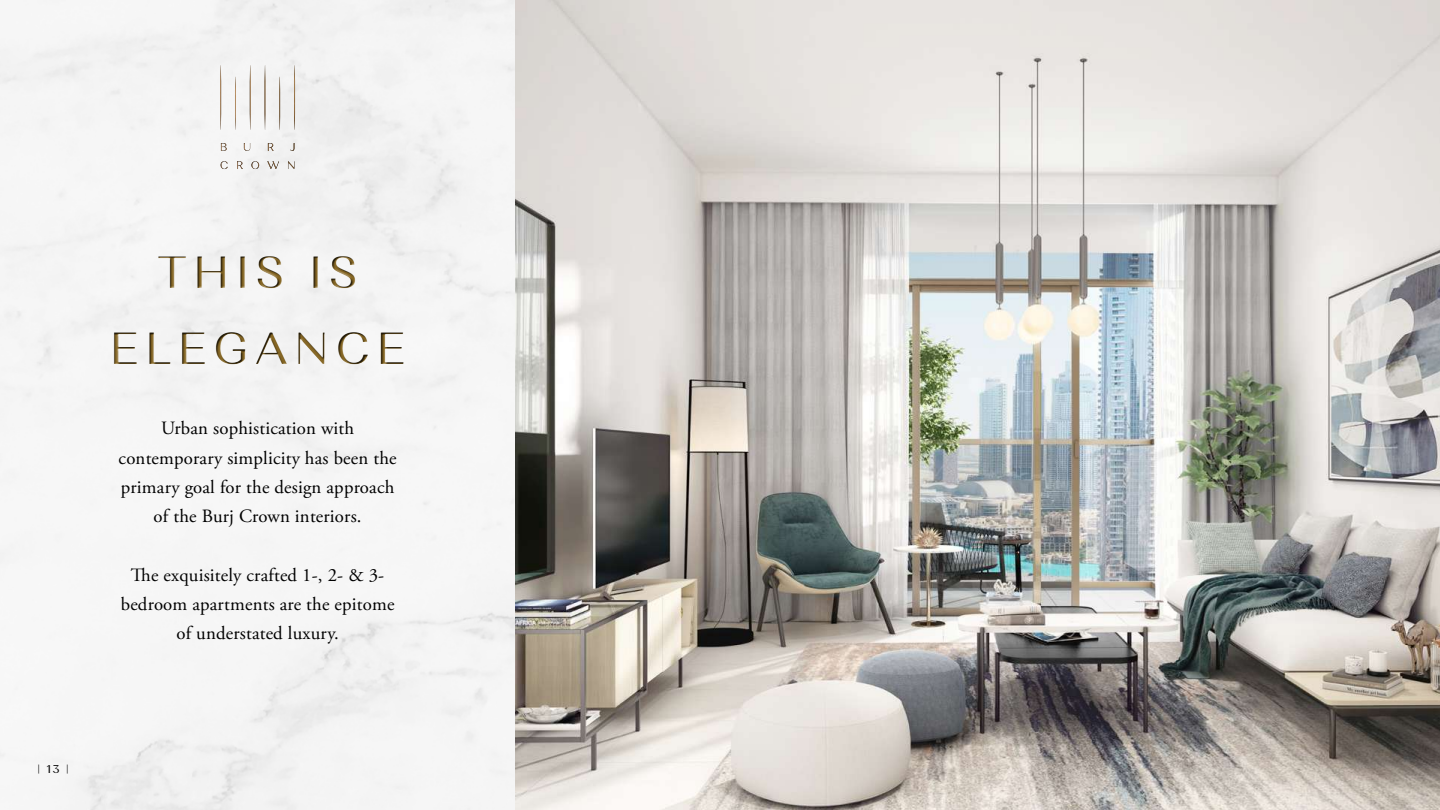
<style>
.page{position:relative;width:1440px;height:810px;background:#fff}
.page>*{position:absolute;margin:0;border:0;box-sizing:border-box;transform-origin:0 0}
.t1{font:45px/76px "Alethia Pro";letter-spacing:.14em;color:#856624;text-align:center}
.t2{font:18.75px/29.2px "Adobe Garamond Pro";letter-spacing:.01em;color:#000;text-align:center}
.t3{font:11.25px "Alethia Pro";color:#000}
</style>
<div class="page">
<img style="left:0;top:0;width:1440px;height:810px">
<div style="left:220px;top:64px;width:76px;height:105px;background:#000;opacity:.75"></div>
<div style="left:112px;top:255px;width:293px;height:111px;background:#000;opacity:.75"></div>
<h1 class="t1" style="left:109px;top:234px;width:298px">THIS IS<br>ELEGANCE</h1>
<p class="t2" style="left:119px;top:415px;width:279px">Urban sophistication with contemporary simplicity has been the primary goal for the design approach of the Burj Crown interiors.</p>
<p class="t2" style="left:121px;top:561px;width:275px">The exquisitely crafted 1-, 2- &amp; 3- bedroom apartments are the epitome of understated luxury.</p>
<p class="t3" style="left:38px;top:761px;width:33px">| 13 |</p>
</div>
